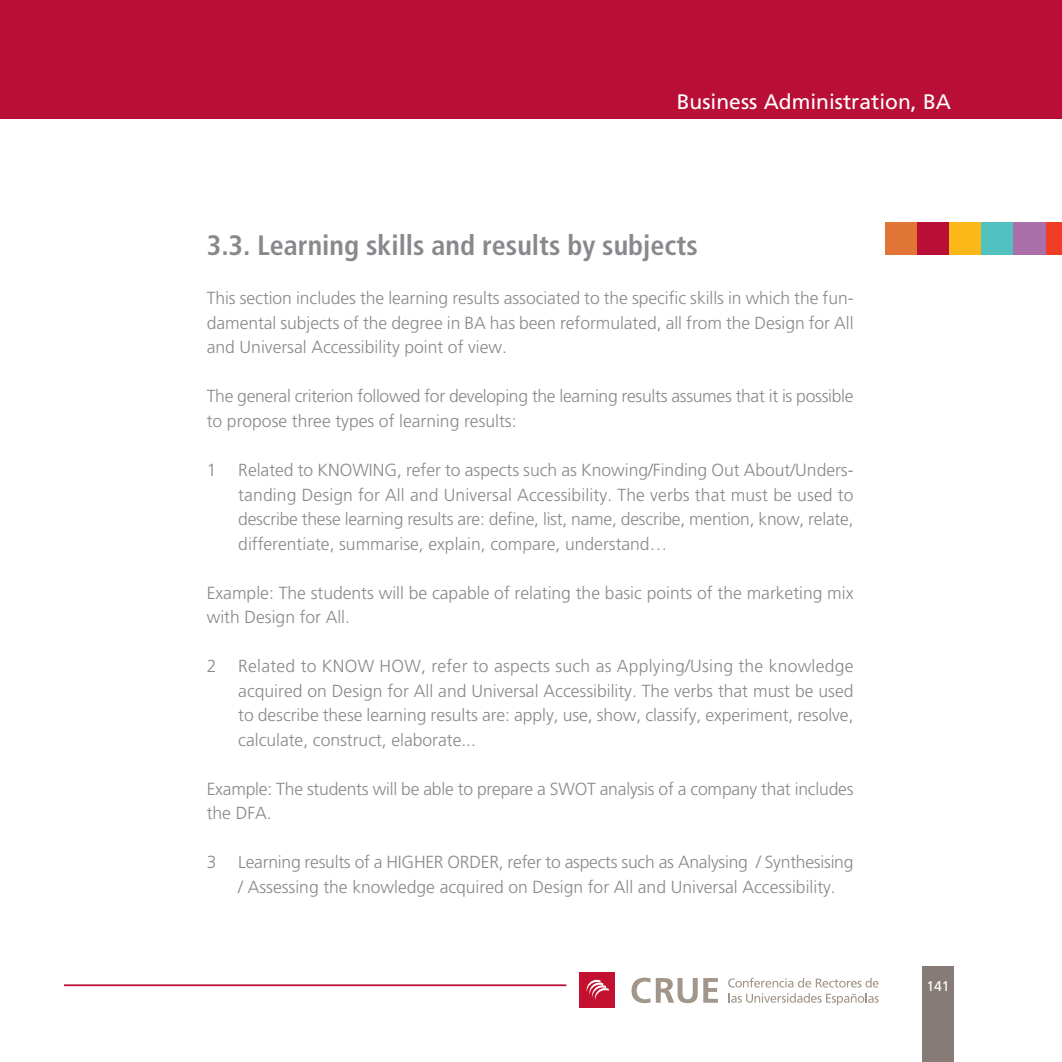
<style>
.page{position:relative;width:1062px;height:1062px;background:#fff}
.page>*{position:absolute;margin:0;border:0;box-sizing:border-box;transform-origin:0 0}
.t1{font:700 condensed 28px "Frutiger LT Std";color:#87898c}
.t2{font:21px "Frutiger LT Std";color:#fff}
.t3{font:300 17.5px/24.5px "Frutiger LT Std";color:#87898c}
.t4{font:14px "Frutiger";color:#fff}
</style>
<div class="page">
<div style="left:0;top:0;width:1062px;height:119px;background:#b90f36"></div>
<div style="left:922px;top:966px;width:31px;height:96px;background:#867b76"></div>
<svg style="left:631px;top:977px;width:19px;height:26px"></svg>
<svg style="left:656px;top:978px;width:41px;height:25px"></svg>
<svg style="left:703px;top:978px;width:15px;height:24px"></svg>
<div style="left:579px;top:972px;width:36px;height:36px;background:#c3102f"></div>
<svg style="left:586px;top:979px;width:23px;height:21px"></svg>
<svg style="left:728px;top:993px;width:150px;height:12px"></svg>
<svg style="left:728px;top:977px;width:150px;height:10px"></svg>
<hr style="left:64px;top:984px;width:502px;height:2px;background:#b90f36">
<div style="left:885px;top:222px;width:32px;height:33px;background:#e07536"></div>
<div style="left:917px;top:222px;width:32px;height:33px;background:#b90f36"></div>
<div style="left:949px;top:222px;width:33px;height:33px;background:#fcb818"></div>
<div style="left:981px;top:222px;width:33px;height:33px;background:#52c2c1"></div>
<div style="left:1013px;top:222px;width:32px;height:33px;background:#aa6fa8"></div>
<div style="left:1045px;top:222px;width:17px;height:33px;background:#ef3e25"></div>
<p class="t2" style="left:677px;top:93px;width:276px">Business Administration, BA</p>
<h1 class="t1" style="left:207px;top:234px;width:492px">3.3. Learning skills and results by subjects</h1>
<p class="t3" style="left:207px;top:287px;width:648px;text-align:justify">This section includes the learning results associated to the specific skills in which the fun&shy;damental subjects of the degree in BA has been reformulated, all from the Design for All and Universal Accessibility point of view.</p>
<p class="t3" style="left:207px;top:385px;width:648px">The general criterion followed for developing the learning results assumes that it is possible to propose three types of learning results:</p>
<p class="t3" style="left:238px;top:459px;width:617px;text-align:justify;text-indent:-32px">1 Related to KNOWING, refer to aspects such as Knowing/Finding Out About/Unders&shy;tanding Design for All and Universal Accessibility. The verbs that must be used to describe these learning results are: define, list, name, describe, mention, know, relate, differentiate, summarise, explain, compare, understand…</p>
<p class="t3" style="left:207px;top:581px;width:648px">Example: The students will be capable of relating the basic points of the marketing mix with Design for All.</p>
<p class="t3" style="left:238px;top:655px;width:617px;text-align:justify;text-indent:-31px">2 Related to KNOW HOW, refer to aspects such as Applying/Using the knowledge acquired on Design for All and Universal Accessibility. The verbs that must be used to describe these learning results are: apply, use, show, classify, experiment, resolve, calculate, construct, elaborate...</p>
<p class="t3" style="left:207px;top:777px;width:648px">Example: The students will be able to prepare a SWOT analysis of a company that includes the DFA.</p>
<p class="t3" style="left:238px;top:851px;width:617px;text-indent:-32px">3 Learning results of a HIGHER ORDER, refer to aspects such as Analysing / Synthesising / Assessing the knowledge acquired on Design for All and Universal Accessibility.</p>
<p class="t4" style="left:926px;top:980px;width:25px">141</p>
</div>
